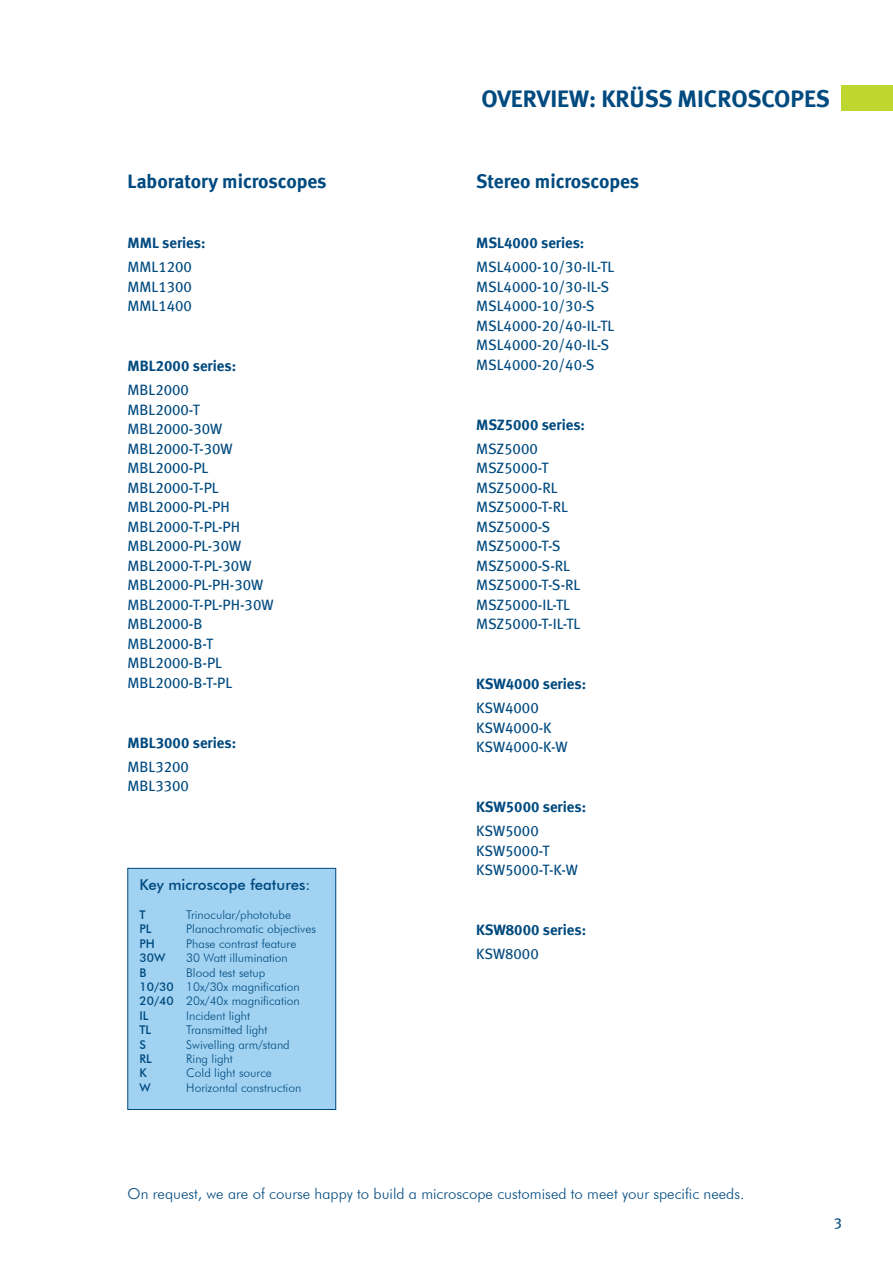
<style>
.page{position:relative;width:893px;height:1263px;background:#fff}
.page>*{position:absolute;margin:0;border:0;box-sizing:border-box;transform-origin:0 0}
.t1{font:24px "Meta Bold LF";color:#004a7f}
.t2{font:700 19.5px "Meta";color:#004a7f}
.t3{font:15px/19.5px "Meta Book LF";color:#004a7f}
.t4{font:15px "Meta Bold LF";color:#004a7f}
.t5{font:300 15px "Futura BT";color:#004a7f}
.t6{font:500 15px "Futura BT";color:#004a7f}
.t7{font:15px "Meta";color:#004a7f}
.t8{font:300 12px/14.4px "Futura BT";color:#004a7f}
.t9{font:500 12px "Futura BT";color:#004a7f}
.s1{font-weight:500}
</style>
<div class="page">
<div style="left:127px;top:868px;width:209px;height:242px;background:#a1d2f1"></div>
<div style="left:842px;top:85px;width:51px;height:26px;background:#bed630"></div>
<h2 class="t2" style="left:128px;top:170px;width:201px">Laboratory microscopes</h2>
<p class="t4" style="left:128px;top:234px;width:79px">MML series:</p>
<p class="t3" style="left:128px;top:257px;width:66px;text-align:justify">MML1200<br>MML1300<br>MML1400</p>
<p class="t4" style="left:128px;top:357px;width:110px">MBL2000 series:</p>
<p class="t3" style="left:128px;top:380px;width:147px">MBL2000<br>MBL2000-T<br>MBL2000-30W<br>MBL2000-T-30W<br>MBL2000-PL<br>MBL2000-T-PL<br>MBL2000-PL-PH<br>MBL2000-T-PL-PH<br>MBL2000-PL-30W<br>MBL2000-T-PL-30W<br>MBL2000-PL-PH-30W<br>MBL2000-T-PL-PH-30W<br>MBL2000-B<br>MBL2000-B-T<br>MBL2000-B-PL<br>MBL2000-B-T-PL</p>
<p class="t4" style="left:128px;top:734px;width:110px">MBL3000 series:</p>
<p class="t3" style="left:128px;top:757px;width:63px">MBL3200<br>MBL3300</p>
<p class="t6" style="left:140px;top:876px;width:172px">Key microscope features:</p>
<p class="t9" style="left:140px;top:907px;width:8px">T</p>
<p class="t8" style="left:186px;top:907px;width:106px">Trinocular/phototube</p>
<p class="t9" style="left:140px;top:922px;width:14px">PL</p>
<p class="t8" style="left:186px;top:922px;width:131px">Planachromatic objectives</p>
<p class="t9" style="left:140px;top:936px;width:17px">PH</p>
<p class="t8" style="left:186px;top:936px;width:112px">Phase contrast feature</p>
<p class="t9" style="left:140px;top:950px;width:27px">30W</p>
<p class="t8" style="left:186px;top:950px;width:103px">30 Watt illumination</p>
<p class="t9" style="left:140px;top:965px;width:8px">B</p>
<p class="t8" style="left:140px;top:965px;width:162px;text-indent:47px">Blood test setup<br><span class="s1">10/30</span> 10x/30x magnification<br><span class="s1">20/40</span> 20x/40x magnification<br><span class="s1">IL</span></p>
<p class="t8" style="left:186px;top:1008px;width:65px">Incident light</p>
<p class="t9" style="left:140px;top:1022px;width:13px">TL</p>
<p class="t8" style="left:186px;top:1022px;width:83px">Transmitted light</p>
<p class="t9" style="left:140px;top:1037px;width:8px">S</p>
<p class="t8" style="left:186px;top:1037px;width:105px">Swivelling arm/stand</p>
<p class="t9" style="left:140px;top:1051px;width:14px">RL</p>
<p class="t8" style="left:186px;top:1051px;width:48px">Ring light</p>
<p class="t9" style="left:140px;top:1066px;width:9px">K</p>
<p class="t8" style="left:186px;top:1066px;width:87px">Cold light source</p>
<p class="t9" style="left:140px;top:1080px;width:13px">W</p>
<p class="t8" style="left:186px;top:1080px;width:117px">Horizontal construction</p>
<h1 class="t1" style="left:481px;top:85px;width:350px">OVERVIEW: KRÜSS MICROSCOPES</h1>
<h2 class="t2" style="left:476px;top:170px;width:165px">Stereo microscopes</h2>
<p class="t4" style="left:476px;top:234px;width:110px">MSL4000 series:</p>
<p class="t3" style="left:476px;top:257px;width:140px">MSL4000-10/30-IL-TL<br>MSL4000-10/30-IL-S<br>MSL4000-10/30-S<br>MSL4000-20/40-IL-TL<br>MSL4000-20/40-IL-S<br>MSL4000-20/40-S</p>
<p class="t4" style="left:476px;top:416px;width:110px">MSZ5000 series:</p>
<p class="t3" style="left:476px;top:439px;width:106px">MSZ5000<br>MSZ5000-T<br>MSZ5000-RL<br>MSZ5000-T-RL<br>MSZ5000-S<br>MSZ5000-T-S<br>MSZ5000-S-RL<br>MSZ5000-T-S-RL<br>MSZ5000-IL-TL<br>MSZ5000-T-IL-TL</p>
<p class="t4" style="left:476px;top:675px;width:111px">KSW4000 series:</p>
<p class="t3" style="left:476px;top:698px;width:93px">KSW4000<br>KSW4000-K<br>KSW4000-K-W</p>
<p class="t4" style="left:476px;top:798px;width:111px">KSW5000 series:</p>
<p class="t3" style="left:476px;top:821px;width:103px">KSW5000<br>KSW5000-T<br>KSW5000-T-K-W</p>
<p class="t4" style="left:476px;top:921px;width:111px">KSW8000 series:</p>
<p class="t3" style="left:476px;top:944px;width:64px">KSW8000</p>
<p class="t5" style="left:128px;top:1185px;width:618px">On request, we are of course happy to build a microscope customised to meet your specific needs.</p>
<p class="t7" style="left:834px;top:1212px;width:9px">3</p>
</div>
